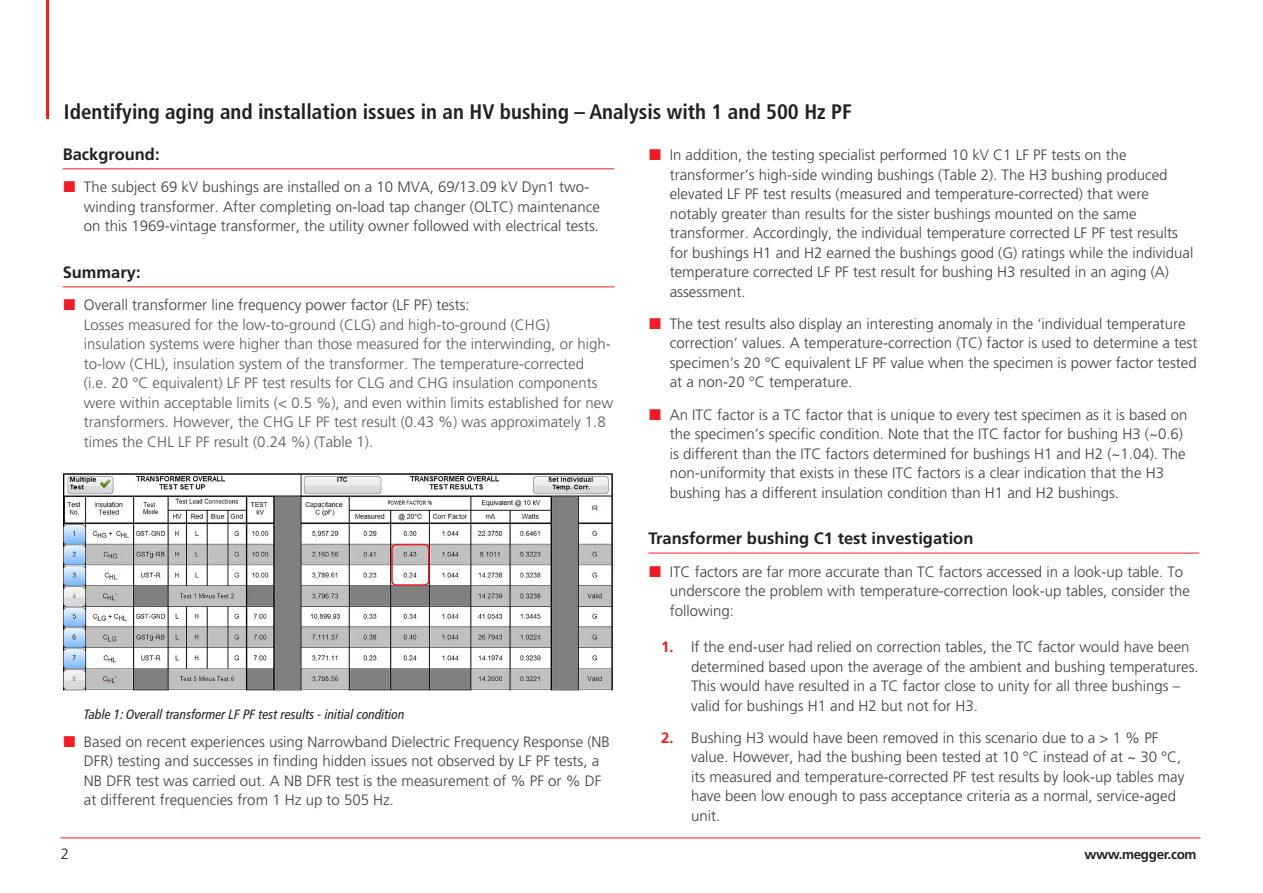
<style>
.page{position:relative;width:1263px;height:893px;background:#fff}
.page>*{position:absolute;margin:0;border:0;box-sizing:border-box;transform-origin:0 0}
.t1{font:700 condensed 21px "Frutiger LT Pro";color:#231f20}
.t2{font:700 16.5px "Frutiger LT Std";color:#231f20}
.t3{font:300 15px/19.5px "Frutiger LT Pro";color:#3e3e3f}
.t4{font:300 15px/19.5px "Frutiger LT Pro";color:#57585a}
.t5{font:300 15px "Frutiger LT Std";color:#231f20}
.t6{font:italic condensed 13.5px "Frutiger LT Pro";color:#231f20}
.t7{font:700 13.5px "Frutiger LT Std";letter-spacing:-.025em;color:#231f20}
.s1{color:#57585a}
.s2{font-weight:700;color:#ee1d23}
</style>
<div class="page">
<hr style="left:61px;top:838px;width:1139px;height:1px;background:#ee1d23">
<hr style="left:46px;top:0;width:3px;height:119px;background:#ee1d23">
<hr style="left:63px;top:169px;width:551px;height:1px;background:#ee1d23">
<hr style="left:63px;top:287px;width:551px;height:1px;background:#ee1d23">
<hr style="left:648px;top:553px;width:551px;height:1px;background:#ee1d23">
<img style="left:64px;top:473px;width:549px;height:217px">
<div style="left:391px;top:544px;width:38px;height:42px;border:2px solid #ee1d23;border-radius:4px"></div>
<h1 class="t1" style="left:64px;top:99px;width:789px">Identifying aging and installation issues in an HV bushing – Analysis with 1 and 500 Hz PF</h1>
<p class="t2" style="left:63px;top:145px;width:98px">Background:</p>
<p class="t3" style="left:84px;top:178px;width:517px">The subject 69 kV bushings are installed on a 10 MVA, 69/13.09 kV Dyn1 two&shy;winding transformer. After completing on-load tap changer (OLTC) maintenance on this 1969-vintage transformer, the utility owner followed with electrical tests.</p>
<p class="t2" style="left:63px;top:263px;width:79px">Summary:</p>
<p class="t3" style="left:84px;top:296px;width:387px">Overall transformer line frequency power factor (LF PF) tests:</p>
<p class="t4" style="left:84px;top:315px;width:531px">Losses measured for the low-to-ground (CLG) and high-to-ground (CHG) insulation systems were higher than those measured for the interwinding, or high&shy;to-low (CHL), insulation system of the transformer. The temperature-corrected<br>(i.e. 20 °C equivalent) LF PF test results for CLG and CHG insulation components were within acceptable limits (&lt; 0.5 %), and even within limits established for new transformers. However, the CHG LF PF test result (0.43 %) was approximately 1.8 times the CHL LF PF result (0.24 %) (Table 1).</p>
<p class="t6" style="left:84px;top:706px;width:322px">Table 1: Overall transformer LF PF test results - initial condition</p>
<p class="t3" style="left:84px;top:732px;width:527px">Based on recent experiences using Narrowband Dielectric Frequency Response (NB DFR) testing and successes in finding hidden issues not observed by LF PF tests, a NB DFR test was carried out. A NB DFR test is the measurement of % PF or % DF at different frequencies from 1 Hz up to 505 Hz.</p>
<p class="t3" style="left:670px;top:145px;width:525px">In addition, the testing specialist performed 10 kV C1 LF PF tests on the transformer’s high-side winding bushings (Table 2). The H3 bushing produced elevated LF PF test results (measured and temperature-corrected) that were notably greater than results for the sister bushings mounted on the same transformer. Accordingly, the individual temperature corrected LF PF test results for bushings H1 and H2 earned the bushings good (G) ratings while the individual temperature corrected LF PF test result for bushing H3 resulted in an aging (A) assessment.</p>
<p class="t3" style="left:670px;top:314px;width:529px">The test results also display an interesting anomaly in the ‘individual temperature correction’ values. A temperature-correction (TC) factor is used to determine a test specimen’s 20 °C equivalent LF PF value when the specimen is power factor tested at a non-20 <span class="s1">°</span>C temperature.</p>
<p class="t3" style="left:670px;top:405px;width:519px">An ITC factor is a TC factor that is unique to every test specimen as it is based on the specimen’s specific condition. Note that the ITC factor for bushing H3 (~0.6) is different than the ITC factors determined for bushings H1 and H2 (~1.04). The non-uniformity that exists in these ITC factors is a clear indication that the H3 bushing has a different insulation condition than H1 and H2 bushings.</p>
<p class="t2" style="left:648px;top:529px;width:326px">Transformer bushing C1 test investigation</p>
<p class="t3" style="left:670px;top:562px;width:522px">ITC factors are far more accurate than TC factors accessed in a look-up table. To underscore the problem with temperature-correction look-up tables, consider the following:</p>
<p class="t3" style="left:691px;top:637px;width:509px;text-indent:-30px"><span class="s2">1.</span> If the end-user had relied on correction tables, the TC factor would have been determined based upon the average of the ambient and bushing temperatures.<br>This would have resulted in a TC factor close to unity for all three bushings – valid for bushings H1 and H2 but not for H3.</p>
<p class="t3" style="left:691px;top:728px;width:495px;text-indent:-30px"><span class="s2">2.</span> Bushing H3 would have been removed in this scenario due to a &gt; 1 % PF value. However, had the bushing been tested at 10 °C instead of at ~ 30 °C, its measured and temperature-corrected PF test results by look-up tables may have been low enough to pass acceptance criteria as a normal, service-aged unit.</p>
<p class="t5" style="left:61px;top:845px;width:10px">2</p>
<p class="t7" style="left:1084px;top:846px;width:114px">www.megger.com</p>
</div>
